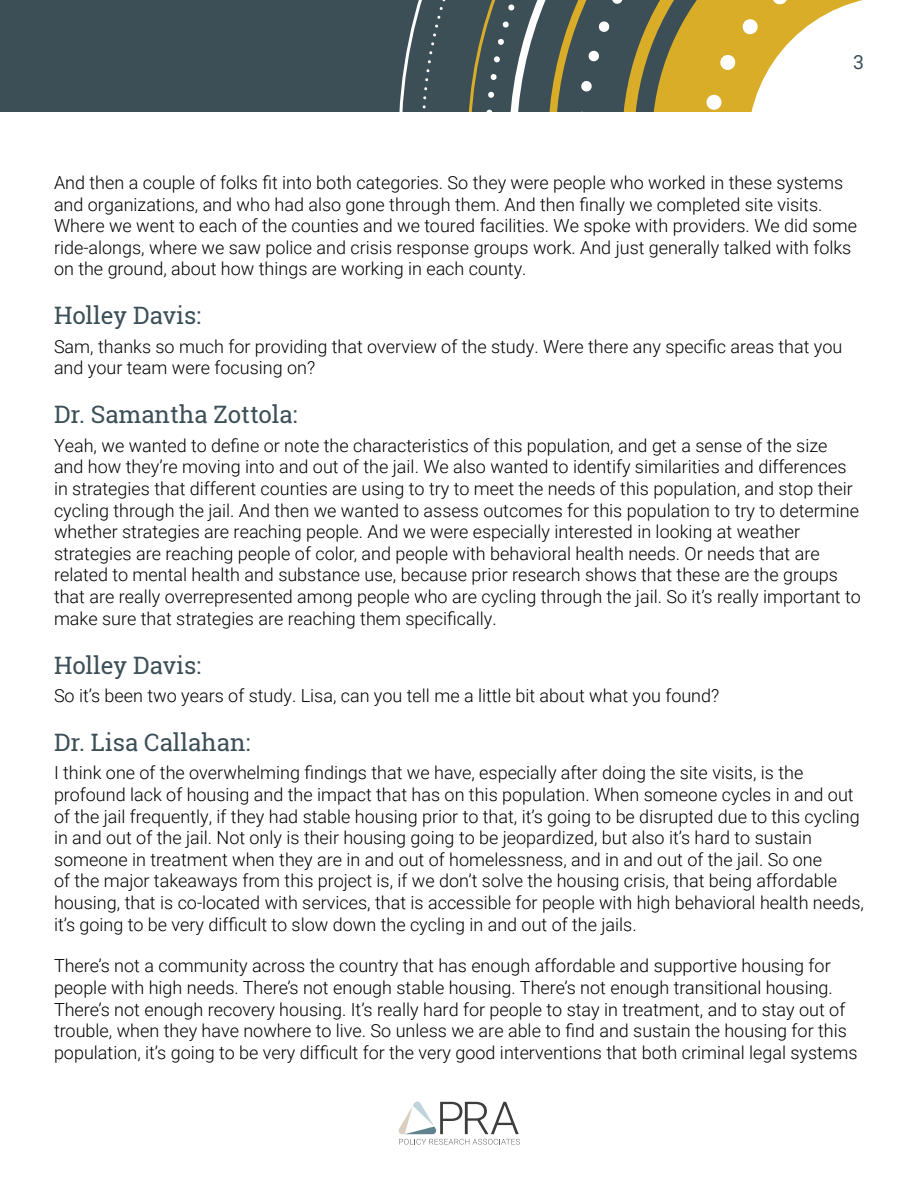
<style>
.page{position:relative;width:918px;height:1188px;background:#fff}
.page>*{position:absolute;margin:0;border:0;box-sizing:border-box;transform-origin:0 0}
.t1{font:24px "Roboto Slab";color:#3c4f57}
.t2{font:19.5px "Roboto";color:#3c4f57}
.t3{font:300 18px/21.6px "Roboto";color:#000}
</style>
<div class="page">
<div style="left:0;top:0;width:918px;height:112px;background:#3c4f57"></div>
<svg style="left:399px;top:0;width:519px;height:112px"></svg>
<svg style="left:398px;top:1101px;width:122px;height:44px"></svg>
<p class="t2" style="left:853px;top:48px;width:12px">3</p>
<p class="t3" style="left:54px;top:171px;width:805px">And then a couple of folks fit into both categories. So they were people who worked in these systems and organizations, and who had also gone through them. And then finally we completed site visits.<br>Where we went to each of the counties and we toured facilities. We spoke with providers. We did some ride-alongs, where we saw police and crisis response groups work. And just generally talked with folks on the ground, about how things are working in each county.</p>
<h2 class="t1" style="left:54px;top:299px;width:149px">Holley Davis:</h2>
<p class="t3" style="left:54px;top:335px;width:790px">Sam, thanks so much for providing that overview of the study. Were there any specific areas that you and your team were focusing on?</p>
<h2 class="t1" style="left:54px;top:398px;width:245px">Dr. Samantha Zottola:</h2>
<p class="t3" style="left:54px;top:434px;width:808px">Yeah, we wanted to define or note the characteristics of this population, and get a sense of the size and how they’re moving into and out of the jail. We also wanted to identify similarities and differences in strategies that different counties are using to try to meet the needs of this population, and stop their cycling through the jail. And then we wanted to assess outcomes for this population to try to determine whether strategies are reaching people. And we were especially interested in looking at weather strategies are reaching people of color, and people with behavioral health needs. Or needs that are related to mental health and substance use, because prior research shows that these are the groups that are really overrepresented among people who are cycling through the jail. So it’s really important to make sure that strategies are reaching them specifically.</p>
<h2 class="t1" style="left:54px;top:648px;width:149px">Holley Davis:</h2>
<p class="t3" style="left:54px;top:684px;width:667px">So it’s been two years of study. Lisa, can you tell me a little bit about what you found?</p>
<h2 class="t1" style="left:54px;top:726px;width:198px">Dr. Lisa Callahan:</h2>
<p class="t3" style="left:54px;top:761px;width:812px">I think one of the overwhelming findings that we have, especially after doing the site visits, is the profound lack of housing and the impact that has on this population. When someone cycles in and out of the jail frequently, if they had stable housing prior to that, it’s going to be disrupted due to this cycling in and out of the jail. Not only is their housing going to be jeopardized, but also it’s hard to sustain someone in treatment when they are in and out of homelessness, and in and out of the jail. So one<br>of the major takeaways from this project is, if we don’t solve the housing crisis, that being affordable housing, that is co-located with services, that is accessible for people with high behavioral health needs, it’s going to be very difficult to slow down the cycling in and out of the jails.</p>
<p class="t3" style="left:54px;top:955px;width:805px">There’s not a community across the country that has enough affordable and supportive housing for people with high needs. There’s not enough stable housing. There’s not enough transitional housing.<br>There’s not enough recovery housing. It’s really hard for people to stay in treatment, and to stay out of trouble, when they have nowhere to live. So unless we are able to find and sustain the housing for this population, it’s going to be very difficult for the very good interventions that both criminal legal systems</p>
</div>
